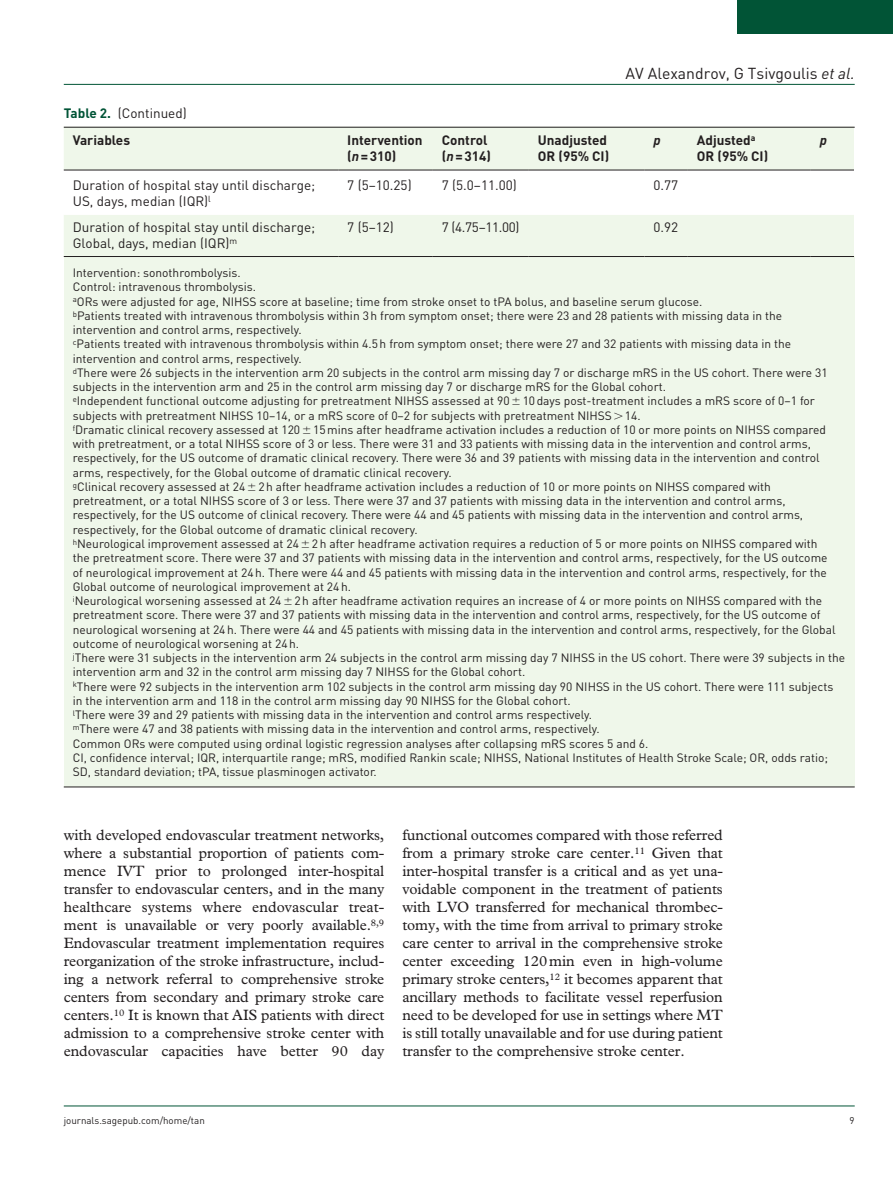
<style>
.page{position:relative;width:893px;height:1191px;background:#fff}
.page>*{position:absolute;margin:0;border:0;box-sizing:border-box;transform-origin:0 0}
.t1{font:15.75px "DIN";color:#231f20}
.t2{font:15px/18px "Plantin Std";letter-spacing:-.005em;color:#231f20;text-align:justify}
.t3{font:13.5px/15.8px "DIN";color:#231f20}
.t4{font:700 13.5px/15.8px "DIN";color:#231f20}
.t5{font:italic 700 13.5px "DIN";color:#231f20}
.t6{font:12px/14.2px "DIN";color:#231f20}
.t7{font:9.75px "DIN";color:#231f20}
.s1{font-weight:700;color:#015436}
.s2{font-style:italic}
</style>
<div class="page">
<hr style="left:64px;top:84px;width:791px;height:1px;background:#015436">
<hr style="left:64px;top:1105px;width:791px;height:1px;background:#015436">
<div style="left:738px;top:0;width:155px;height:34px;background:#015436"></div>
<div style="left:64px;top:256px;width:791px;height:531px;background:#eff7ea"></div>
<hr style="left:64px;top:786px;width:791px;height:1px;background:#231f20">
<div style="left:64px;top:126px;width:790px;height:130px;background:#eff7ea"></div>
<svg style="left:64px;top:171px;width:790px;height:44px"></svg>
<hr style="left:64px;top:170px;width:274px;height:1px;background:#231f20">
<hr style="left:338px;top:170px;width:95px;height:1px;background:#231f20">
<hr style="left:433px;top:170px;width:96px;height:1px;background:#231f20">
<hr style="left:529px;top:170px;width:115px;height:1px;background:#231f20">
<hr style="left:644px;top:170px;width:44px;height:1px;background:#231f20">
<hr style="left:688px;top:170px;width:123px;height:1px;background:#231f20">
<hr style="left:811px;top:170px;width:43px;height:1px;background:#231f20">
<hr style="left:64px;top:256px;width:274px;height:1px;background:#231f20">
<hr style="left:338px;top:256px;width:95px;height:1px;background:#231f20">
<hr style="left:433px;top:256px;width:96px;height:1px;background:#231f20">
<hr style="left:529px;top:256px;width:115px;height:1px;background:#231f20">
<hr style="left:644px;top:256px;width:44px;height:1px;background:#231f20">
<hr style="left:688px;top:256px;width:123px;height:1px;background:#231f20">
<hr style="left:811px;top:256px;width:43px;height:1px;background:#231f20">
<hr style="left:64px;top:127px;width:791px;height:1px;background:#231f20">
<p class="t3" style="left:64px;top:105px;width:125px"><span class="s1">Table 2.</span> (Continued)</p>
<h1 class="t1" style="left:626px;top:63px;width:231px">AV Alexandrov, G Tsivgoulis <span class="s2">et al.</span></h1>
<p class="t4" style="left:73px;top:132px;width:59px">Variables</p>
<p class="t4" style="left:347px;top:132px;width:77px">Intervention (<span class="s2">n</span>=310)</p>
<p class="t4" style="left:442px;top:132px;width:51px">Control (<span class="s2">n</span>=314)</p>
<p class="t4" style="left:538px;top:132px;width:73px">Unadjusted<br>OR (95% CI)</p>
<p class="t5" style="left:653px;top:132px;width:9px">p</p>
<p class="t4" style="left:697px;top:132px;width:73px">Adjusted<sup>a<br></sup>OR (95% CI)</p>
<p class="t5" style="left:820px;top:132px;width:9px">p</p>
<p class="t3" style="left:73px;top:177px;width:244px">Duration of hospital stay until discharge;<br>US, days, median (IQR)<sup>l</sup></p>
<p class="t3" style="left:347px;top:177px;width:66px">7 (5–10.25)</p>
<p class="t3" style="left:442px;top:177px;width:77px">7 (5.0–11.00)</p>
<p class="t3" style="left:653px;top:177px;width:26px">0.77</p>
<p class="t3" style="left:73px;top:219px;width:244px">Duration of hospital stay until discharge;<br>Global, days, median (IQR)<sup>m</sup></p>
<p class="t3" style="left:347px;top:219px;width:48px">7 (5–12)</p>
<p class="t3" style="left:442px;top:219px;width:79px">7 (4.75–11.00)</p>
<p class="t3" style="left:653px;top:219px;width:26px">0.92</p>
<p class="t6" style="left:73px;top:265px;width:774px">Intervention: sonothrombolysis.<br>Control: intravenous thrombolysis.<br><sup>a</sup>ORs were adjusted for age, NIHSS score at baseline; time from stroke onset to tPA bolus, and baseline serum glucose.<br><sup>b</sup>Patients treated with intravenous thrombolysis within 3h from symptom onset; there were 23 and 28 patients with missing data in the intervention and control arms, respectively.<br><sup>c</sup>Patients treated with intravenous thrombolysis within 4.5h from symptom onset; there were 27 and 32 patients with missing data in the intervention and control arms, respectively.<br><sup>d</sup>There were 26 subjects in the intervention arm 20 subjects in the control arm missing day 7 or discharge mRS in the US cohort. There were 31 subjects in the intervention arm and 25 in the control arm missing day 7 or discharge mRS for the Global cohort.<br><sup>e</sup>Independent functional outcome adjusting for pretreatment NIHSS assessed at 90 10days post-treatment includes a mRS score of 0–1 for subjects with pretreatment NIHSS 10–14, or a mRS score of 0–2 for subjects with pretreatment NIHSS 14.<br><sup>f</sup>Dramatic clinical recovery assessed at 120 15mins after headframe activation includes a reduction of 10 or more points on NIHSS compared with pretreatment, or a total NIHSS score of 3 or less. There were 31 and 33 patients with missing data in the intervention and control arms, respectively, for the US outcome of dramatic clinical recovery. There were 36 and 39 patients with missing data in the intervention and control arms, respectively, for the Global outcome of dramatic clinical recovery.<br><sup>g</sup>Clinical recovery assessed at 24 2h after headframe activation includes a reduction of 10 or more points on NIHSS compared with pretreatment, or a total NIHSS score of 3 or less. There were 37 and 37 patients with missing data in the intervention and control arms, respectively, for the US outcome of clinical recovery. There were 44 and 45 patients with missing data in the intervention and control arms, respectively, for the Global outcome of dramatic clinical recovery.<br><sup>h</sup>Neurological improvement assessed at 24 2h after headframe activation requires a reduction of 5 or more points on NIHSS compared with<br>the pretreatment score. There were 37 and 37 patients with missing data in the intervention and control arms, respectively, for the US outcome<br>of neurological improvement at 24h. There were 44 and 45 patients with missing data in the intervention and control arms, respectively, for the Global outcome of neurological improvement at 24h.<br><sup>i</sup>Neurological worsening assessed at 24 2h after headframe activation requires an increase of 4 or more points on NIHSS compared with the pretreatment score. There were 37 and 37 patients with missing data in the intervention and control arms, respectively, for the US outcome of neurological worsening at 24h. There were 44 and 45 patients with missing data in the intervention and control arms, respectively, for the Global outcome of neurological worsening at 24h.<br><sup>j</sup>There were 31 subjects in the intervention arm 24 subjects in the control arm missing day 7 NIHSS in the US cohort. There were 39 subjects in the intervention arm and 32 in the control arm missing day 7 NIHSS for the Global cohort.<br><sup>k</sup>There were 92 subjects in the intervention arm 102 subjects in the control arm missing day 90 NIHSS in the US cohort. There were 111 subjects in the intervention arm and 118 in the control arm missing day 90 NIHSS for the Global cohort.<br><sup>l</sup>There were 39 and 29 patients with missing data in the intervention and control arms respectively.<br><sup>m</sup>There were 47 and 38 patients with missing data in the intervention and control arms, respectively.<br>Common ORs were computed using ordinal logistic regression analyses after collapsing mRS scores 5 and 6.<br>CI, confidence interval; IQR, interquartile range; mRS, modified Rankin scale; NIHSS, National Institutes of Health Stroke Scale; OR, odds ratio; SD, standard deviation; tPA, tissue plasminogen activator.</p>
<p class="t2" style="left:64px;top:826px;width:322px">with developed endovascular treatment networks, where a substantial proportion of patients com&shy;mence IVT prior to prolonged inter-hospital transfer to endovascular centers, and in the many healthcare systems where endovascular treat&shy;ment is unavailable or very poorly available.<sup>8,9<br></sup>Endovascular treatment implementation requires reorganization of the stroke infrastructure, includ&shy;ing a network referral to comprehensive stroke centers from secondary and primary stroke care centers.<sup>10</sup> It is known that AIS patients with direct admission to a comprehensive stroke center with endovascular capacities have better 90 day</p>
<p class="t2" style="left:402px;top:826px;width:322px">functional outcomes compared with those referred from a primary stroke care center.<sup>11</sup> Given that inter-hospital transfer is a critical and as yet una&shy;voidable component in the treatment of patients with LVO transferred for mechanical thrombec&shy;tomy, with the time from arrival to primary stroke care center to arrival in the comprehensive stroke center exceeding 120min even in high-volume primary stroke centers,<sup>12</sup> it becomes apparent that ancillary methods to facilitate vessel reperfusion need to be developed for use in settings where MT is still totally unavailable and for use during patient transfer to the comprehensive stroke center.</p>
<p class="t7" style="left:64px;top:1114px;width:143px">journals.sagepub.com/home/tan</p>
<p class="t7" style="left:850px;top:1114px;width:7px">9</p>
</div>
